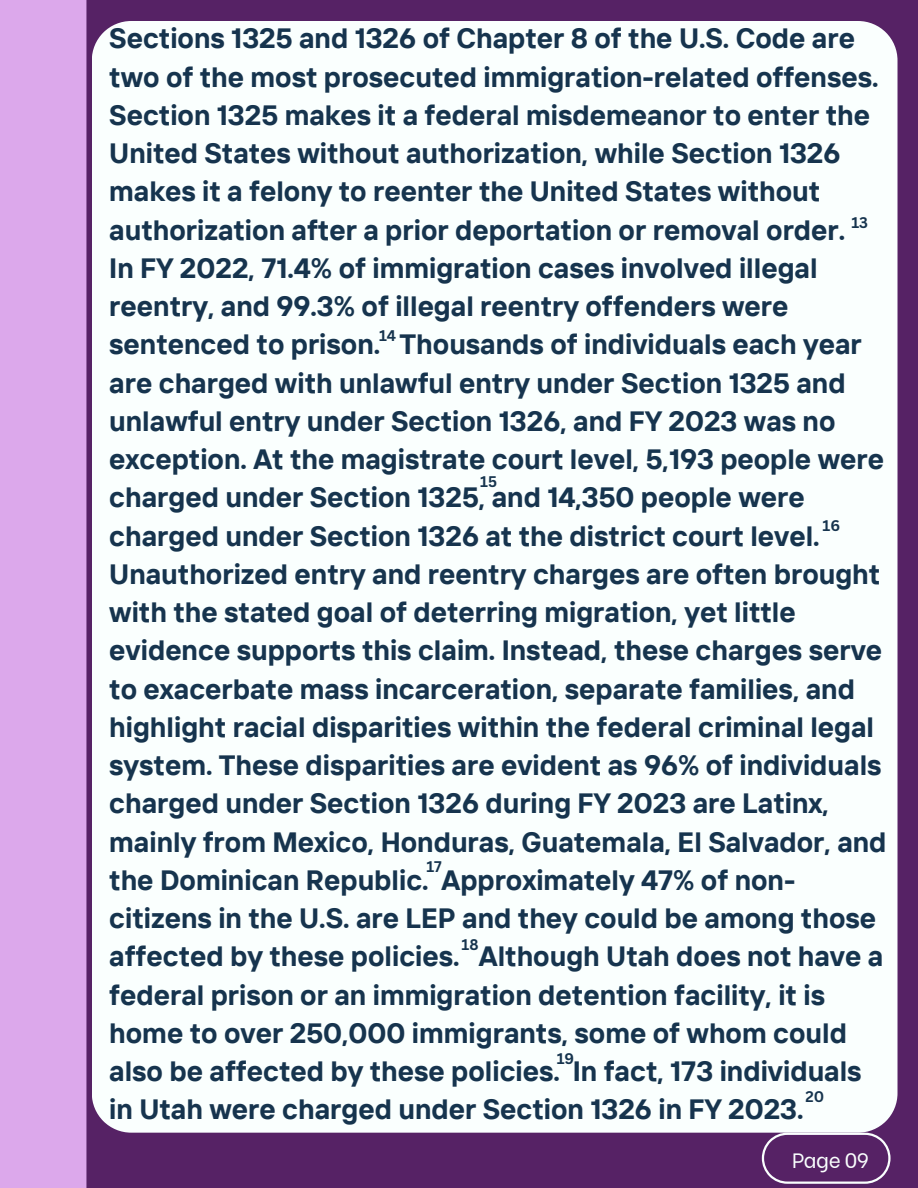
<style>
.page{position:relative;width:918px;height:1188px;background:#562265}
.page>*{position:absolute;margin:0;border:0;box-sizing:border-box;transform-origin:0 0}
.t1{font:700 27.9px/38.2px "TT Interphases";color:#16344e}
.t2{font:20.7px "Be Vietnam";letter-spacing:-.02em;color:#fafffe}
.t3{font:700 15px "Canva Sans";color:#16344e}
</style>
<div class="page">
<div style="left:0;top:0;width:86px;height:1188px;background:#dca8eb"></div>
<svg style="left:762px;top:1133px;width:128px;height:50px"></svg>
<div style="left:92px;top:21px;width:806px;height:1111px;background:#fafffe"></div>
<p class="t1" style="left:109px;top:19px;width:779px">Sections 1325 and 1326 of Chapter 8 of the U.S. Code are two of the most prosecuted immigration-related offenses.<br>Section 1325 makes it a federal misdemeanor to enter the United States without authorization, while Section 1326 makes it a felony to reenter the United States without authorization after a prior deportation or removal order.<br>In FY 2022, 71.4% of immigration cases involved illegal reentry, and 99.3% of illegal reentry offenders were sentenced to prison. Thousands of individuals each year are charged with unlawful entry under Section 1325 and unlawful entry under Section 1326, and FY 2023 was no exception. At the magistrate court level, 5,193 people were charged under Section 1325, and 14,350 people were charged under Section 1326 at the district court level.<br>Unauthorized entry and reentry charges are often brought with the stated goal of deterring migration, yet little evidence supports this claim. Instead, these charges serve to exacerbate mass incarceration, separate families, and highlight racial disparities within the federal criminal legal system. These disparities are evident as 96% of individuals charged under Section 1326 during FY 2023 are Latinx, mainly from Mexico, Honduras, Guatemala, El Salvador, and the Dominican Republic. Approximately 47% of non&shy;citizens in the U.S. are LEP and they could be among those affected by these policies. Although Utah does not have a federal prison or an immigration detention facility, it is home to over 250,000 immigrants, some of whom could also be affected by these policies. In fact, 173 individuals in Utah were charged under Section 1326 in FY 2023.</p>
<p class="t3" style="left:851px;top:212px;width:18px">13</p>
<p class="t3" style="left:379px;top:325px;width:19px">14</p>
<p class="t3" style="left:480px;top:471px;width:18px">15</p>
<p class="t3" style="left:823px;top:515px;width:19px">16</p>
<p class="t3" style="left:426px;top:856px;width:17px">17</p>
<p class="t3" style="left:462px;top:934px;width:19px">18</p>
<p class="t3" style="left:557px;top:1048px;width:19px">19</p>
<p class="t3" style="left:806px;top:1086px;width:20px">20</p>
<h1 class="t2" style="left:792px;top:1143px;width:78px">Page 09</h1>
</div>
